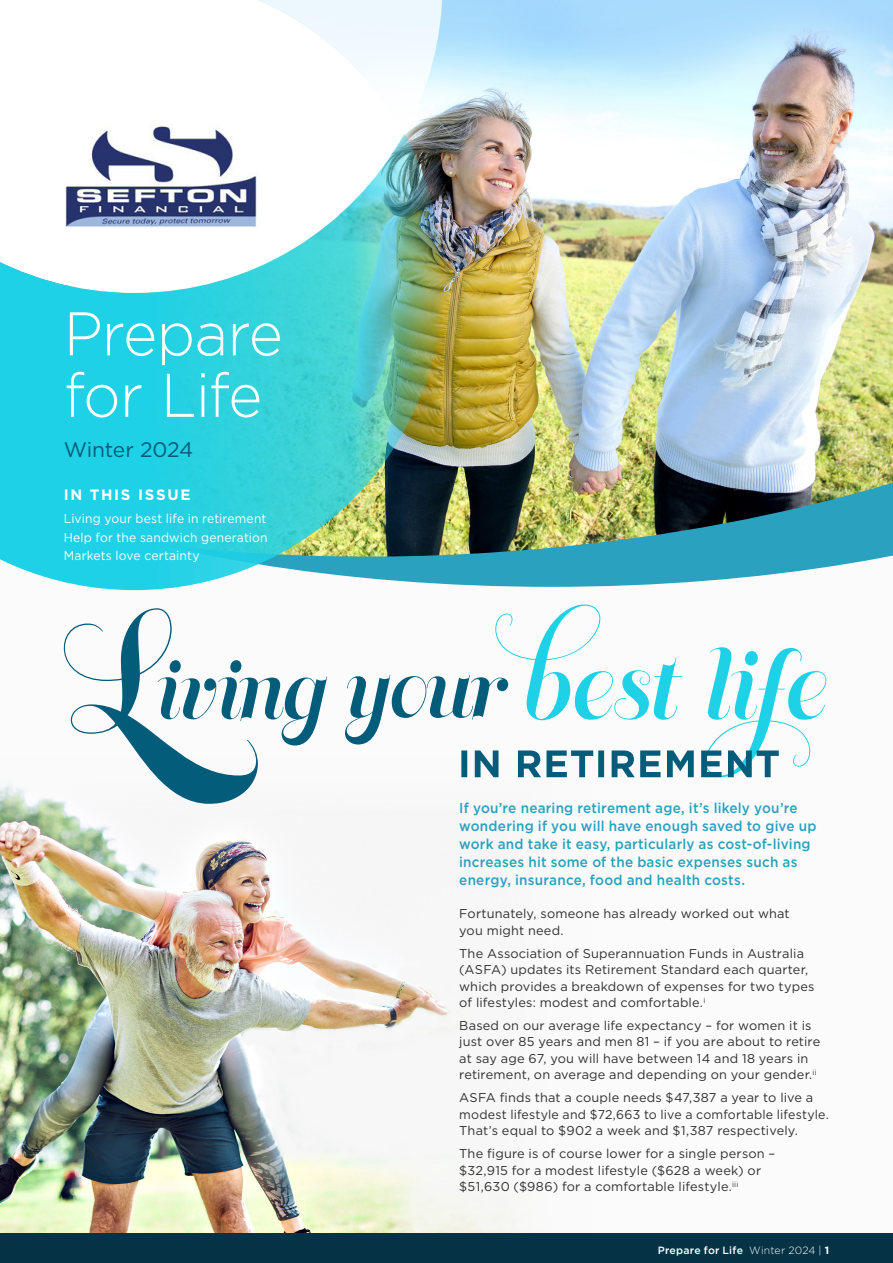
<style>
.page{position:relative;width:893px;height:1263px;background:#fff}
.page>*{position:absolute;margin:0;border:0;box-sizing:border-box;transform-origin:0 0}
.Heading{font:300 61.5px/61.5px "Gotham";letter-spacing:-.02em;color:#fff;scale:.95 1}
.Heading-2{font:21px "Gotham";letter-spacing:-.01em;color:#035c7a}
.Heading-3{font:700 15px "Gotham";letter-spacing:.11em;color:#fff}
.Intro{font:500 14.25px/18px "Gotham";letter-spacing:.015em;color:#29a1bf;scale:.95 1}
.Body_copy{font:12.75px/16.5px "Gotham";letter-spacing:.015em;color:#312f30}
.Heading-4{font:12.75px "Gotham";letter-spacing:.01em;color:#fff;scale:.95 1}
.Signoff{font:500 10.5px "Gotham";letter-spacing:.02em;color:#fff}
.s1{font-weight:300}
.s2{font-weight:700}
</style>
<div class="page">
<div style="left:0;top:544px;width:893px;height:719px;background:#fbfbfb"></div>
<img style="left:0;top:777px;width:512px;height:456px">
<img style="left:442px;top:0;width:451px;height:564px">
<svg style="left:404px;top:0;width:38px;height:133px;fill:#eef9fe"></svg>
<svg style="left:159px;top:0;width:245px;height:125px"></svg>
<img style="left:0;top:133px;width:442px;height:457px">
<div style="left:0;top:1233px;width:893px;height:30px;background:#053345"></div>
<svg style="left:495px;top:604px;width:331px;height:185px"></svg>
<svg style="left:345px;top:675px;width:163px;height:69px"></svg>
<svg style="left:53px;top:608px;width:274px;height:196px"></svg>
<svg style="left:461px;top:750px;width:318px;height:27px"></svg>
<img style="left:64px;top:125px;width:194px;height:103px">
<p class="Heading" style="left:64px;top:301px;width:232px">Prepare for Life</p>
<p class="Heading-2" style="left:64px;top:436px;width:131px">Winter 2024</p>
<p class="Heading-3" style="left:64px;top:485px;width:128px">IN THIS ISSUE</p>
<p class="Heading-4" style="left:64px;top:510px;width:215px">Living your best life in retirement</p>
<p class="Heading-4" style="left:64px;top:529px;width:216px">Help for the sandwich generation</p>
<p class="Heading-4" style="left:64px;top:547px;width:144px">Markets love certainty</p>
<p class="Intro" style="left:459px;top:799px;width:378px">If you’re nearing retirement age, it’s likely you’re wondering if you will have enough saved to give up work and take it easy, particularly as cost-of-living increases hit some of the basic expenses such as energy, insurance, food and health costs.</p>
<p class="Body_copy" style="left:459px;top:905px;width:332px">Fortunately, someone has already worked out what you might need.</p>
<p class="Body_copy" style="left:459px;top:944px;width:357px">The Association of Superannuation Funds in Australia (ASFA) updates its Retirement Standard each quarter, which provides a breakdown of expenses for two types of lifestyles: modest and comfortable.<sup>i</sup></p>
<p class="Body_copy" style="left:459px;top:1017px;width:363px">Based on our average life expectancy – for women it is just over 85 years and men 81 – if you are about to retire at say age 67, you will have between 14 and 18 years in retirement, on average and depending on your gender.<sup>ii</sup></p>
<p class="Body_copy" style="left:459px;top:1089px;width:371px">ASFA finds that a couple needs $47,387 a year to live a modest lifestyle and $72,663 to live a comfortable lifestyle.<br>That’s equal to $902 a week and $1,387 respectively.</p>
<p class="Body_copy" style="left:459px;top:1145px;width:318px">The figure is of course lower for a single person – $32,915 for a modest lifestyle ($628 a week) or $51,630 ($986) for a comfortable lifestyle.<sup>iii</sup></p>
<p class="Signoff" style="left:658px;top:1244px;width:173px">Prepare for Life <span class="s1">Winter 2024 |</span> <span class="s2">1</span></p>
</div>
